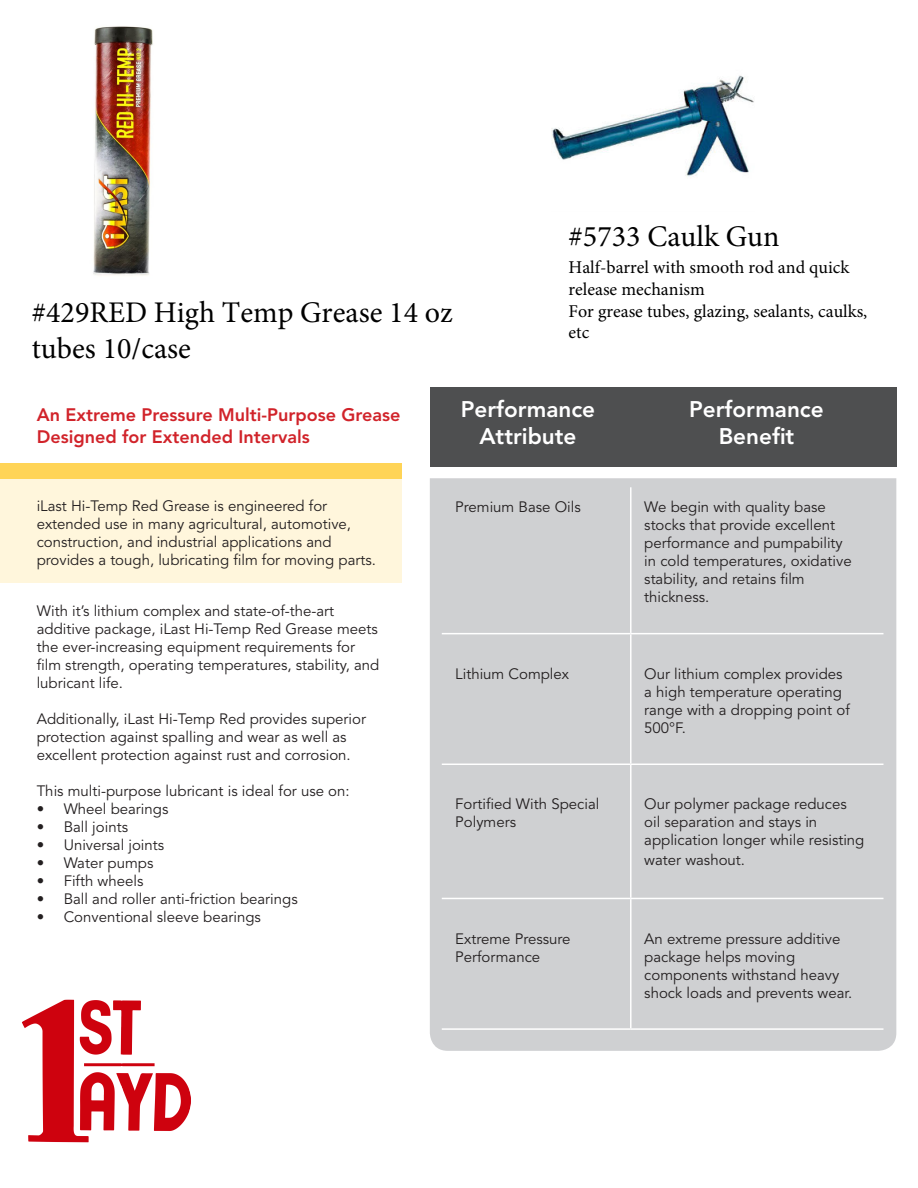
<style>
.page{position:relative;width:918px;height:1188px;background:#fff}
.page>*{position:absolute;margin:0;border:0;box-sizing:border-box;transform-origin:0 0}
.t1{font:30px/36px "Minion Pro";color:#000}
.t2{font:800 22.5px/27px "Avenir LT Std";color:#fff;text-align:center}
.t3{font:18px/21.6px "Minion Pro";color:#000}
.t4{font:800 18px/21.6px "Avenir LT Std";color:#d1232a}
.t5{font:15px/18px "Avenir LT Std";color:#231f20}
</style>
<div class="page">
<div style="left:0;top:463px;width:402px;height:120px;background:#fff6dc"></div>
<div style="left:0;top:463px;width:402px;height:16px;background:#ffd457"></div>
<div style="left:430px;top:387px;width:466px;height:80px;background:#4e4f50"></div>
<div style="left:430px;top:478px;width:466px;height:573px;background:#cfd0d2"></div>
<hr style="left:630px;top:487px;width:2px;height:146px;background:#fff">
<hr style="left:442px;top:633px;width:189px;height:1px;background:#fff">
<hr style="left:631px;top:633px;width:252px;height:1px;background:#fff">
<hr style="left:630px;top:634px;width:2px;height:130px;background:#fff">
<hr style="left:442px;top:764px;width:189px;height:1px;background:#fff">
<hr style="left:631px;top:764px;width:252px;height:1px;background:#fff">
<hr style="left:630px;top:765px;width:2px;height:133px;background:#fff">
<hr style="left:442px;top:898px;width:189px;height:1px;background:#fff">
<hr style="left:631px;top:898px;width:252px;height:1px;background:#fff">
<hr style="left:630px;top:899px;width:2px;height:129px;background:#fff">
<hr style="left:442px;top:1028px;width:189px;height:2px;background:#fff">
<hr style="left:631px;top:1028px;width:252px;height:2px;background:#fff">
<img style="left:93px;top:26px;width:60px;height:250px">
<img style="left:551px;top:75px;width:203px;height:102px">
<img style="left:22px;top:999px;width:169px;height:144px">
<h1 class="t1" style="left:32px;top:295px;width:422px">#429RED High Temp Grease 14 oz tubes 10/case</h1>
<h1 class="t1" style="left:569px;top:219px;width:212px">#5733 Caulk Gun</h1>
<p class="t3" style="left:569px;top:257px;width:300px">Half-barrel with smooth rod and quick release mechanism<br>For grease tubes, glazing, sealants, caulks, etc</p>
<p class="t4" style="left:37px;top:404px;width:365px">An Extreme Pressure Multi-Purpose Grease<br>Designed for Extended Intervals</p>
<p class="t2" style="left:461px;top:396px;width:136px">Performance<br>Attribute</p>
<p class="t2" style="left:689px;top:396px;width:136px">Performance<br>Benefit</p>
<p class="t5" style="left:37px;top:497px;width:341px">iLast Hi-Temp Red Grease is engineered for extended use in many agricultural, automotive, construction, and industrial applications and provides a tough, lubricating film for moving parts.</p>
<p class="t5" style="left:455px;top:498px;width:127px">Premium Base Oils</p>
<p class="t5" style="left:644px;top:498px;width:209px">We begin with quality base stocks that provide excellent performance and pumpability in cold temperatures, oxidative stability, and retains film thickness.</p>
<p class="t5" style="left:37px;top:602px;width:344px">With it’s lithium complex and state-of-the-art additive package, iLast Hi-Temp Red Grease meets the ever-increasing equipment requirements for film strength, operating temperatures, stability, and lubricant life.</p>
<p class="t5" style="left:37px;top:710px;width:331px">Additionally, iLast Hi-Temp Red provides superior protection against spalling and wear as well as excellent protection against rust and corrosion.</p>
<p class="t5" style="left:37px;top:782px;width:314px">This multi-purpose lubricant is ideal for use on:</p>
<p class="t5" style="left:37px;top:800px;width:133px">• Wheel bearings</p>
<p class="t5" style="left:37px;top:818px;width:93px">• Ball joints</p>
<p class="t5" style="left:37px;top:836px;width:129px">• Universal joints</p>
<p class="t5" style="left:37px;top:854px;width:118px">• Water pumps</p>
<p class="t5" style="left:37px;top:872px;width:108px">• Fifth wheels</p>
<p class="t5" style="left:37px;top:890px;width:263px">• Ball and roller anti-friction bearings</p>
<p class="t5" style="left:37px;top:908px;width:226px">• Conventional sleeve bearings</p>
<p class="t5" style="left:455px;top:665px;width:115px">Lithium Complex</p>
<p class="t5" style="left:644px;top:665px;width:207px">Our lithium complex provides a high temperature operating range with a dropping point of<br>500°F.</p>
<p class="t5" style="left:455px;top:796px;width:146px">Fortified With Special<br>Polymers</p>
<p class="t5" style="left:644px;top:796px;width:222px">Our polymer package reduces oil separation and stays in application longer while resisting</p>
<p class="t5" style="left:644px;top:851px;width:102px">water washout.</p>
<p class="t5" style="left:455px;top:930px;width:117px">Extreme Pressure<br>Performance</p>
<p class="t5" style="left:644px;top:930px;width:210px">An extreme pressure additive package helps moving components withstand heavy shock loads and prevents wear.</p>
</div>
